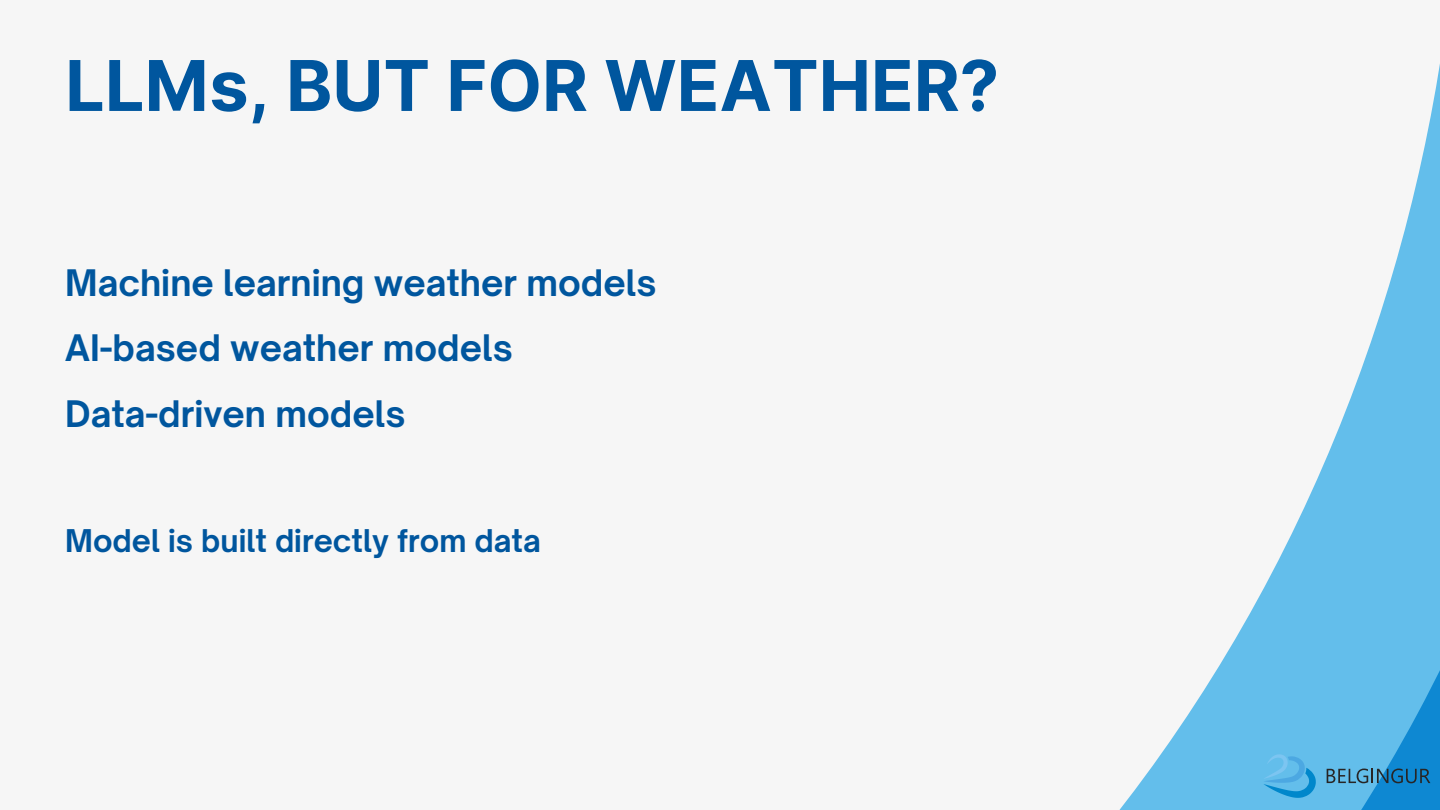
<style>
.page{position:relative;width:1440px;height:810px;background:#f6f6f6}
.page>*{position:absolute;margin:0;border:0;box-sizing:border-box;transform-origin:0 0}
.t1{font:700 70px "Inter";color:#00569e}
.t2{font:700 35px "Open Sauce One";color:#00569e}
.t3{font:700 30px "Open Sauce One";color:#00569e}
</style>
<div class="page">
<svg style="left:1388px;top:64px;width:52px;height:224px"></svg>
<svg style="left:1119px;top:288px;width:321px;height:522px"></svg>
<svg style="left:1211px;top:629px;width:229px;height:181px"></svg>
<p class="t1" style="left:65px;top:44px;width:935px">LLMs, BUT FOR WEATHER?</p>
<p class="t2" style="left:65px;top:261px;width:593px">Machine learning weather models</p>
<h1 class="t2" style="left:65px;top:326px;width:449px">AI-based weather models</h1>
<h2 class="t2" style="left:65px;top:392px;width:342px">Data-driven models</h2>
<h2 class="t3" style="left:65px;top:522px;width:477px">Model is built directly from data</h2>
</div>
